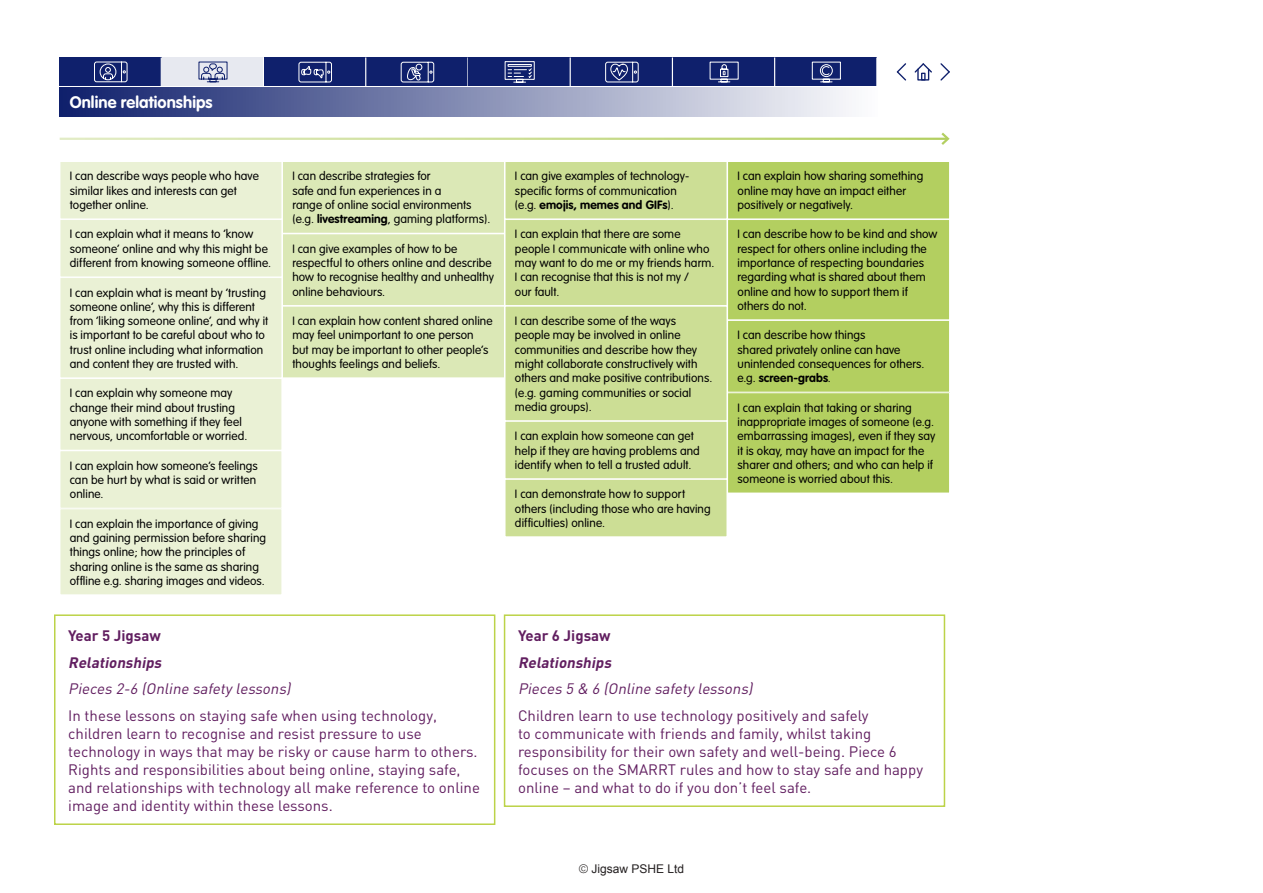
<style>
.page{position:relative;width:1263px;height:893px;background:#fff}
.page>*{position:absolute;margin:0;border:0;box-sizing:border-box;transform-origin:0 0}
.t1{font:700 16.5px "VAG Rounded";letter-spacing:.005em;color:#fff}
.t2{font:15px/18px "DIN";color:#611e60}
.t3{font:italic 15px "DIN";color:#611e60}
.t4{font:italic 700 15px "DIN";color:#611e60}
.t5{font:700 15px "DIN";color:#611e60}
.t6{font:12px "Arial";color:#231f20}
.t7{font:300 11.85px/14.2px "VAG Rounded";letter-spacing:.01em;color:#000}
.s1{font-weight:700}
.s2{font-weight:300}
</style>
<div class="page">
<div style="left:60px;top:161px;width:222px;height:58px;background:#eaf1d5"></div>
<div style="left:60px;top:161px;width:222px;height:58px;border:1px solid #fff"></div>
<div style="left:60px;top:220px;width:222px;height:57px;background:#eaf1d5"></div>
<div style="left:60px;top:219px;width:222px;height:58px;border:1px solid #fff"></div>
<div style="left:60px;top:278px;width:222px;height:100px;background:#eaf1d5"></div>
<div style="left:60px;top:277px;width:222px;height:101px;border:1px solid #fff"></div>
<div style="left:60px;top:378px;width:222px;height:72px;background:#eaf1d5"></div>
<div style="left:60px;top:378px;width:222px;height:72px;border:1px solid #fff"></div>
<div style="left:60px;top:451px;width:222px;height:57px;background:#eaf1d5"></div>
<div style="left:60px;top:450px;width:222px;height:58px;border:1px solid #fff"></div>
<div style="left:60px;top:509px;width:222px;height:86px;background:#eaf1d5"></div>
<div style="left:60px;top:508px;width:222px;height:87px;border:1px solid #fff"></div>
<div style="left:282px;top:234px;width:222px;height:72px;background:#dbe8b6"></div>
<div style="left:282px;top:234px;width:223px;height:72px;border:1px solid #fff"></div>
<div style="left:282px;top:306px;width:222px;height:72px;background:#dbe8b6"></div>
<div style="left:282px;top:306px;width:223px;height:72px;border:1px solid #fff"></div>
<div style="left:505px;top:161px;width:222px;height:58px;background:#ccde95"></div>
<div style="left:505px;top:161px;width:222px;height:58px;border:1px solid #fff"></div>
<div style="left:505px;top:220px;width:222px;height:86px;background:#ccde95"></div>
<div style="left:505px;top:219px;width:222px;height:87px;border:1px solid #fff"></div>
<div style="left:505px;top:306px;width:222px;height:115px;background:#ccde95"></div>
<div style="left:505px;top:306px;width:222px;height:115px;border:1px solid #fff"></div>
<div style="left:505px;top:421px;width:222px;height:58px;background:#ccde95"></div>
<div style="left:505px;top:421px;width:222px;height:58px;border:1px solid #fff"></div>
<div style="left:505px;top:479px;width:222px;height:58px;background:#ccde95"></div>
<div style="left:505px;top:479px;width:222px;height:58px;border:1px solid #fff"></div>
<div style="left:727px;top:161px;width:222px;height:58px;background:#b3cf60"></div>
<div style="left:727px;top:161px;width:223px;height:58px;border:1px solid #fff"></div>
<div style="left:727px;top:220px;width:222px;height:100px;background:#b3cf60"></div>
<div style="left:727px;top:219px;width:223px;height:101px;border:1px solid #fff"></div>
<div style="left:727px;top:320px;width:222px;height:72px;background:#b3cf60"></div>
<div style="left:727px;top:320px;width:223px;height:72px;border:1px solid #fff"></div>
<div style="left:727px;top:393px;width:222px;height:100px;background:#b3cf60"></div>
<div style="left:727px;top:392px;width:223px;height:101px;border:1px solid #fff"></div>
<div style="left:282px;top:161px;width:222px;height:72px;background:#dbe8b6"></div>
<div style="left:282px;top:161px;width:223px;height:73px;border:1px solid #fff"></div>
<div style="left:60px;top:87px;width:817px;height:29px;background:linear-gradient(to right,#0f1f6b,#fdfdfe)"></div>
<svg style="left:939px;top:132px;width:11px;height:13px"></svg>
<div style="left:162px;top:57px;width:102px;height:29px;background:#e7e9f0"></div>
<svg style="left:263px;top:57px;width:1px;height:29px"></svg>
<svg style="left:198px;top:61px;width:30px;height:22px"></svg>
<svg style="left:897px;top:63px;width:9px;height:18px"></svg>
<svg style="left:940px;top:63px;width:10px;height:18px"></svg>
<div style="left:775px;top:57px;width:102px;height:29px;background:#0f206c"></div>
<svg style="left:876px;top:57px;width:1px;height:29px"></svg>
<svg style="left:811px;top:61px;width:30px;height:22px"></svg>
<div style="left:673px;top:57px;width:102px;height:29px;background:#0f206c"></div>
<svg style="left:774px;top:57px;width:1px;height:29px"></svg>
<svg style="left:709px;top:61px;width:30px;height:22px"></svg>
<div style="left:571px;top:57px;width:102px;height:29px;background:#0f206c"></div>
<svg style="left:672px;top:57px;width:1px;height:29px"></svg>
<svg style="left:605px;top:61px;width:34px;height:22px"></svg>
<div style="left:366px;top:57px;width:103px;height:29px;background:#0f206c"></div>
<hr style="left:467px;top:57px;width:2px;height:29px;background:#fff">
<svg style="left:400px;top:61px;width:35px;height:22px"></svg>
<div style="left:264px;top:57px;width:102px;height:29px;background:#0f206c"></div>
<svg style="left:365px;top:57px;width:1px;height:29px"></svg>
<svg style="left:298px;top:61px;width:34px;height:22px"></svg>
<div style="left:60px;top:57px;width:102px;height:29px;background:#0f206c"></div>
<svg style="left:161px;top:57px;width:1px;height:29px"></svg>
<svg style="left:94px;top:61px;width:34px;height:22px"></svg>
<div style="left:469px;top:57px;width:102px;height:29px;background:#0f206c"></div>
<svg style="left:570px;top:57px;width:1px;height:29px"></svg>
<svg style="left:504px;top:61px;width:31px;height:22px"></svg>
<svg style="left:914px;top:63px;width:18px;height:18px"></svg>
<div style="left:54px;top:614px;width:441px;height:211px;border:2px solid #bcd348"></div>
<div style="left:504px;top:614px;width:441px;height:193px;border:2px solid #bcd348"></div>
<p class="t1" style="left:70px;top:93px;width:144px">Online relationships</p>
<p class="t7" style="left:70px;top:170px;width:190px">I can describe ways people who have similar likes and interests can get together online.</p>
<p class="t7" style="left:70px;top:228px;width:203px">I can explain what it means to ‘know someone’ online and why this might be different from knowing someone offline.</p>
<p class="t7" style="left:70px;top:286px;width:200px">I can explain what is meant by ‘trusting someone online’, why this is different from ‘liking someone online’, and why it is important to be careful about who to trust online including what information and content they are trusted with.</p>
<p class="t7" style="left:70px;top:387px;width:179px">I can explain why someone may change their mind about trusting anyone with something if they feel nervous, uncomfortable or worried.</p>
<p class="t7" style="left:70px;top:459px;width:190px">I can explain how someone’s feelings can be hurt by what is said or written online.</p>
<p class="t7" style="left:70px;top:517px;width:198px">I can explain the importance of giving and gaining permission before sharing things online; how the principles of sharing online is the same as sharing offline e.g. sharing images and videos.</p>
<p class="t7" style="left:292px;top:170px;width:200px">I can describe strategies for<br>safe and fun experiences in a<br>range of online social environments (e.g. <span class="s1">livestreaming</span>, gaming platforms).</p>
<p class="t7" style="left:292px;top:242px;width:203px">I can give examples of how to be respectful to others online and describe how to recognise healthy and unhealthy online behaviours.</p>
<p class="t7" style="left:292px;top:314px;width:202px">I can explain how content shared online may feel unimportant to one person but may be important to other people’s thoughts feelings and beliefs.</p>
<p class="t5" style="left:68px;top:626px;width:94px">Year 5 Jigsaw</p>
<p class="t4" style="left:68px;top:652px;width:98px">Relationships</p>
<p class="t3" style="left:68px;top:679px;width:227px">Pieces 2-6 (Online safety lessons)</p>
<p class="t2" style="left:68px;top:706px;width:413px">In these lessons on staying safe when using technology, children learn to recognise and resist pressure to use technology in ways that may be risky or cause harm to others.<br>Rights and responsibilities about being online, staying safe, and relationships with technology all make reference to online image and identity within these lessons.</p>
<p class="t7" style="left:515px;top:170px;width:176px">I can give examples of technology&shy;specific forms of communication (e.g. <span class="s1">emojis, memes and GIFs</span>).</p>
<p class="t7" style="left:515px;top:228px;width:201px">I can explain that there are some people I communicate with online who may want to do me or my friends harm.<br>I can recognise that this is not my /<br>our fault.</p>
<p class="t7" style="left:515px;top:314px;width:199px">I can describe some of the ways people may be involved in online communities and describe how they might collaborate constructively with others and make positive contributions. (e.g. gaming communities or social media groups).</p>
<p class="t7" style="left:515px;top:429px;width:186px">I can explain how someone can get help if they are having problems and identify when to tell a trusted adult.</p>
<p class="t7" style="left:515px;top:487px;width:197px">I can demonstrate how to support others (including those who are having difficulties) online.</p>
<p class="t7" style="left:737px;top:170px;width:187px">I can explain how sharing something online may have an impact either positively or negatively.</p>
<p class="t7" style="left:737px;top:228px;width:201px">I can describe how to be kind and show respect for others online including the importance of respecting boundaries regarding what is shared about them online and how to support them if others do not.</p>
<p class="t7" style="left:737px;top:328px;width:188px">I can describe how things<br>shared privately online can have unintended consequences for others. e.g. <span class="s1">screen-grabs</span>.</p>
<p class="t7" style="left:737px;top:401px;width:199px">I can explain that taking or sharing inappropriate images of someone (e.g. embarrassing images), even if they say it is okay, may have an impact for the sharer and others; and who can help if someone is worried about this.</p>
<p class="t5" style="left:518px;top:626px;width:94px">Year 6 Jigsaw</p>
<p class="t4" style="left:518px;top:652px;width:98px">Relationships</p>
<p class="t3" style="left:518px;top:679px;width:239px">Pieces 5 &amp; 6 (Online safety lessons)</p>
<p class="t2" style="left:518px;top:706px;width:406px">Children learn to use technology positively and safely<br>to communicate with friends and family, whilst taking responsibility for their own safety and well-being. Piece 6 focuses on the SMARRT rules and how to stay safe and happy online – and what to do if you don’t feel safe.</p>
<p class="t6" style="left:579px;top:861px;width:107px"><span class="s2">©</span> Jigsaw PSHE Ltd</p>
</div>
